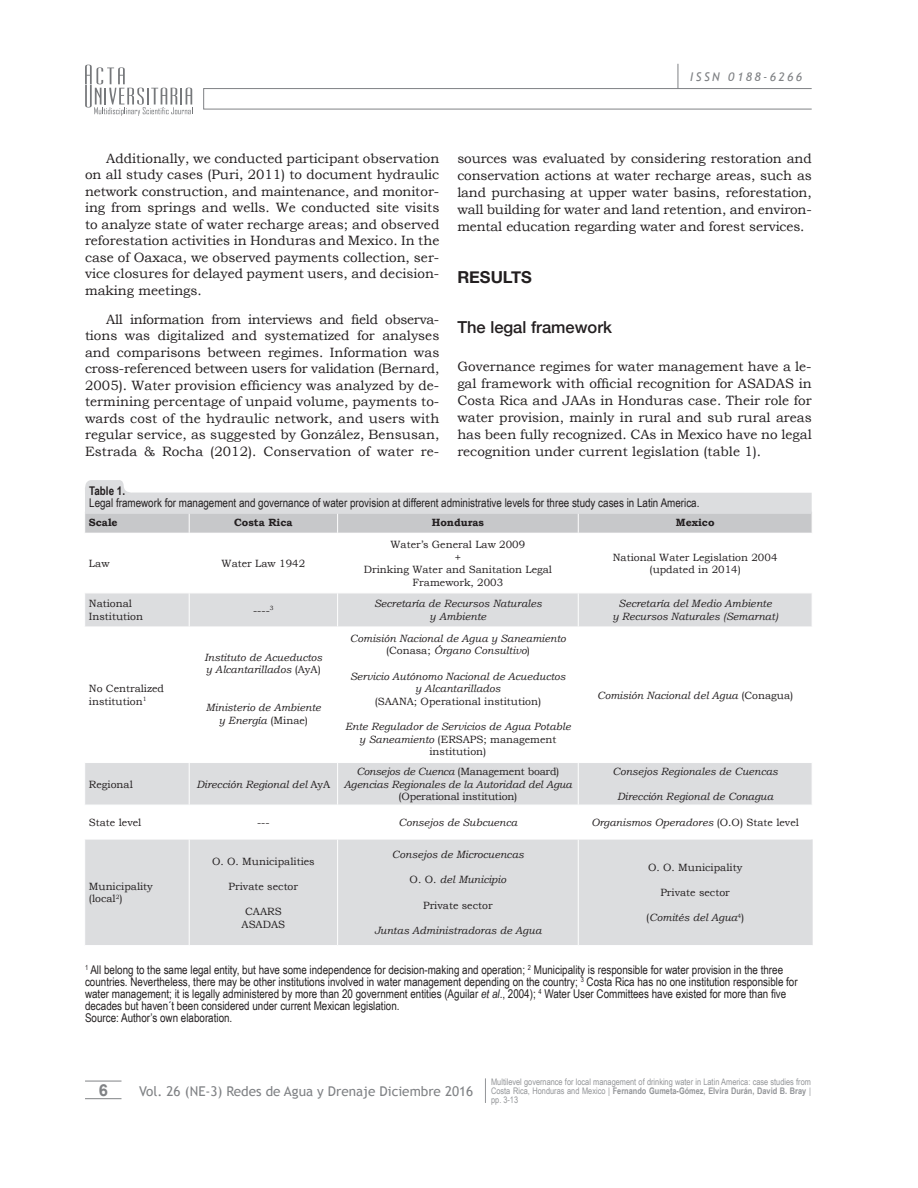
<style>
.page{position:relative;width:918px;height:1188px;background:#fff}
.page>*{position:absolute;margin:0;border:0;box-sizing:border-box;transform-origin:0 0}
.t1{font:500 16.5px "Helvetica Neue";color:#231f20}
.t2{font:700 16.5px "Helvetica Neue";color:#231f20}
.t3{font:700 16.5px "Arial";color:#808285}
.t4{font:13.5px/16.5px "Bookman Old Style";color:#231f20;text-align:justify}
.t5{font:13.5px "Trebuchet MS";color:#808285}
.t6{font:12px/12px "Arial Narrow";color:#231f20}
.t7{font:italic 12px "Trebuchet MS";letter-spacing:.2em;color:#808285}
.t8{font:700 12px "Arial Narrow";color:#231f20}
.t9{font:italic 10.5px/12.6px "Bookman Old Style";color:#231f20;text-align:center}
.t10{font:10.5px/12.6px "Bookman Old Style";color:#231f20;text-align:center}
.t11{font:700 10.5px "Bookman Old Style";color:#231f20}
.t12{font:10.5px "Bookman Old Style";letter-spacing:-.02em;color:#231f20}
.t13{font:9px/9px "Arial Narrow";color:#939598;text-align:justify}
.s1{font-style:normal}
.s2{font-style:italic}
.s3{font-weight:700}
</style>
<div class="page">
<div style="left:203px;top:88px;width:609px;height:21px;border:1px solid #808285"></div>
<svg style="left:678px;top:64px;width:1px;height:25px"></svg>
<hr style="left:85px;top:1081px;width:37px;height:1px;background:#808285">
<hr style="left:85px;top:1098px;width:37px;height:1px;background:#808285">
<svg style="left:85px;top:65px;width:108px;height:51px"></svg>
<svg style="left:485px;top:1078px;width:1px;height:25px"></svg>
<svg style="left:85px;top:594px;width:727px;height:351px;fill:#dcdddf"></svg>
<svg style="left:85px;top:628px;width:727px;height:134px"></svg>
<svg style="left:85px;top:480px;width:727px;height:53px"></svg>
<hr style="left:578px;top:839px;width:1px;height:106px;background:#fff">
<hr style="left:578px;top:839px;width:235px;height:1px;background:#fff">
<hr style="left:812px;top:839px;width:1px;height:106px;background:#dcdddf">
<hr style="left:84px;top:762px;width:105px;height:1px;background:#fff">
<hr style="left:189px;top:762px;width:149px;height:1px;background:#fff">
<hr style="left:189px;top:763px;width:1px;height:42px;background:#fff">
<hr style="left:338px;top:762px;width:240px;height:1px;background:#fff">
<hr style="left:337px;top:763px;width:1px;height:42px;background:#fff">
<hr style="left:338px;top:805px;width:240px;height:1px;background:#fff">
<hr style="left:578px;top:762px;width:235px;height:1px;background:#fff">
<hr style="left:578px;top:763px;width:1px;height:42px;background:#fff">
<hr style="left:578px;top:805px;width:235px;height:1px;background:#fff">
<hr style="left:84px;top:805px;width:105px;height:1px;background:#fff">
<hr style="left:84px;top:839px;width:105px;height:1px;background:#fff">
<hr style="left:189px;top:805px;width:149px;height:1px;background:#fff">
<hr style="left:189px;top:805px;width:1px;height:34px;background:#fff">
<hr style="left:337px;top:805px;width:1px;height:34px;background:#fff">
<hr style="left:189px;top:839px;width:149px;height:1px;background:#fff">
<hr style="left:84px;top:627px;width:105px;height:1px;background:#fff">
<hr style="left:189px;top:593px;width:1px;height:34px;background:#fff">
<hr style="left:189px;top:627px;width:149px;height:1px;background:#fff">
<hr style="left:337px;top:593px;width:1px;height:34px;background:#fff">
<hr style="left:338px;top:627px;width:240px;height:1px;background:#fff">
<hr style="left:578px;top:593px;width:1px;height:34px;background:#fff">
<hr style="left:578px;top:627px;width:235px;height:1px;background:#fff">
<hr style="left:189px;top:627px;width:1px;height:135px;background:#fff">
<hr style="left:189px;top:839px;width:1px;height:106px;background:#fff">
<hr style="left:337px;top:627px;width:1px;height:135px;background:#fff">
<hr style="left:338px;top:839px;width:240px;height:1px;background:#fff">
<hr style="left:578px;top:627px;width:1px;height:135px;background:#fff">
<hr style="left:578px;top:805px;width:1px;height:34px;background:#fff">
<hr style="left:337px;top:839px;width:1px;height:106px;background:#fff">
<hr style="left:85px;top:511px;width:727px;height:3px;background:#dcdddf">
<p class="t7" style="left:690px;top:70px;width:114px">ISSN 0188-6266</p>
<p class="t4" style="left:85px;top:150px;width:356px;text-indent:21px">Additionally, we conducted participant observation on all study cases (Puri, 2011) to document hydraulic network construction, and maintenance, and monitor&shy;ing from springs and wells. We conducted site visits to analyze state of water recharge areas; and observed reforestation activities in Honduras and Mexico. In the case of Oaxaca, we observed payments collection, ser&shy;vice closures for delayed payment users, and decision&shy;making meetings.</p>
<p class="t4" style="left:85px;top:311px;width:356px;text-indent:21px">All information from interviews and field observa&shy;tions was digitalized and systematized for analyses and comparisons between regimes. Information was cross-referenced between users for validation (Bernard, 2005). Water provision efficiency was analyzed by de&shy;termining percentage of unpaid volume, payments to&shy;wards cost of the hydraulic network, and users with regular service, as suggested by González, Bensusan, Estrada &amp; Rocha (2012). Conservation of water re-</p>
<p class="t4" style="left:457px;top:150px;width:356px;line-height:17px">sources was evaluated by considering restoration and conservation actions at water recharge areas, such as land purchasing at upper water basins, reforestation, wall building for water and land retention, and environ&shy;mental education regarding water and forest services.</p>
<p class="t2" style="left:457px;top:264px;width:76px">RESULTS</p>
<p class="t1" style="left:457px;top:313px;width:156px">The legal framework</p>
<p class="t4" style="left:457px;top:358px;width:356px;line-height:17px">Governance regimes for water management have a le&shy;gal framework with official recognition for ASADAS in Costa Rica and JAAs in Honduras case. Their role for water provision, mainly in rural and sub rural areas has been fully recognized. CAs in Mexico have no legal recognition under current legislation (table 1).</p>
<p class="t8" style="left:89px;top:482px;width:37px">Table 1.</p>
<p class="t6" style="left:89px;top:497px;width:612px">Legal framework for management and governance of water provision at different administrative levels for three study cases in Latin America.</p>
<p class="t11" style="left:89px;top:515px;width:30px">Scale</p>
<p class="t11" style="left:234px;top:515px;width:60px">Costa Rica</p>
<p class="t11" style="left:432px;top:515px;width:54px">Honduras</p>
<p class="t11" style="left:676px;top:515px;width:40px">Mexico</p>
<p class="t10" style="left:89px;top:557px;width:22px">Law</p>
<p class="t10" style="left:222px;top:557px;width:85px">Water Law 1942</p>
<p class="t10" style="left:364px;top:538px;width:190px">Water’s General Law 2009<br>+<br>Drinking Water and Sanitation Legal<br>Framework, 2003</p>
<p class="t10" style="left:613px;top:551px;width:166px">National Water Legislation 2004 (updated in 2014)</p>
<p class="t10" style="left:89px;top:598px;width:56px;text-align:left">National<br>Institution</p>
<p class="t10" style="left:253px;top:604px;width:22px">----<sup>3</sup></p>
<p class="t9" style="left:374px;top:597px;width:169px">Secretaría de Recursos Naturales y Ambiente</p>
<p class="t9" style="left:612px;top:597px;width:167px">Secretaría del Medio Ambiente<br>y Recursos Naturales (Semarnat)</p>
<p class="t10" style="left:89px;top:682px;width:77px;text-align:left">No Centralized institution<sup>1</sup></p>
<p class="t9" style="left:205px;top:651px;width:119px;text-align:left">Instituto de Acueductos y Alcantarillados <span class="s1">(AyA)</span></p>
<p class="t9" style="left:206px;top:701px;width:117px">Ministerio de Ambiente y Energía <span class="s1">(Minae)</span></p>
<p class="t10" style="left:89px;top:778px;width:45px">Regional</p>
<p class="t9" style="left:196px;top:778px;width:135px">Dirección Regional del <span class="s1">AyA</span></p>
<p class="t9" style="left:350px;top:632px;width:218px">Comisión Nacional de Agua y Saneamiento <span class="s1">(Conasa;</span> Órgano Consultivo<span class="s1">)</span></p>
<p class="t9" style="left:350px;top:670px;width:217px">Servicio Autónomo Nacional de Acueductos y Alcantarillados</p>
<p class="t10" style="left:375px;top:695px;width:168px">(SAANA; Operational institution)</p>
<p class="t9" style="left:345px;top:720px;width:227px">Ente Regulador de Servicios de Agua Potable y Saneamiento <span class="s1">(ERSAPS; management institution)</span></p>
<p class="t9" style="left:344px;top:765px;width:230px">Consejos de Cuenca <span class="s1">(Management board)<br></span>Agencias Regionales de la Autoridad del Agua</p>
<p class="t12" style="left:399px;top:790px;width:120px">(Operational institution)</p>
<p class="t9" style="left:597px;top:688px;width:198px">Comisión Nacional del Agua <span class="s1">(Conagua)</span></p>
<p class="t9" style="left:612px;top:765px;width:167px">Consejos Regionales de Cuencas</p>
<p class="t9" style="left:617px;top:790px;width:158px">Dirección Regional de Conagua</p>
<p class="t10" style="left:89px;top:816px;width:54px">State level</p>
<p class="t10" style="left:257px;top:816px;width:14px">---</p>
<p class="t9" style="left:398px;top:816px;width:120px">Consejos de Subcuenca</p>
<p class="t9" style="left:591px;top:816px;width:209px">Organismos Operadores <span class="s1">(O.O) State level</span></p>
<p class="t10" style="left:89px;top:880px;width:66px;text-align:left">Municipality (local<sup>2</sup>)</p>
<p class="t10" style="left:212px;top:855px;width:104px">O. O. Municipalities</p>
<p class="t10" style="left:229px;top:880px;width:71px">Private sector</p>
<p class="t10" style="left:242px;top:905px;width:45px">CAARS<br>ASADAS</p>
<p class="t9" style="left:392px;top:848px;width:133px">Consejos de Microcuencas</p>
<p class="t9" style="left:410px;top:873px;width:98px"><span class="s1">O. O.</span> del Municipio</p>
<p class="t10" style="left:423px;top:899px;width:71px">Private sector</p>
<p class="t9" style="left:374px;top:924px;width:169px">Juntas Administradoras de Agua</p>
<p class="t10" style="left:648px;top:861px;width:96px">O. O. Municipality</p>
<p class="t10" style="left:660px;top:886px;width:71px">Private sector</p>
<p class="t9" style="left:646px;top:911px;width:100px"><span class="s1">(</span>Comités del Agua<sup>4</sup><span class="s1">)</span></p>
<p class="t6" style="left:85px;top:963px;width:714px"><sup>1</sup> All belong to the same legal entity, but have some independence for decision-making and operation; <sup>2</sup> Municipality is responsible for water provision in the three countries. Nevertheless, there may be other institutions involved in water management depending on the country; <sup>3</sup> Costa Rica has no one institution responsible for water management; it is legally administered by more than 20 government entities (Aguilar <span class="s2">et al</span>., 2004); <sup>4</sup> Water User Committees have existed for more than five decades but haven´t been considered under current Mexican legislation.<br>Source: Author’s own elaboration.</p>
<p class="t3" style="left:99px;top:1079px;width:11px">6</p>
<p class="t13" style="left:491px;top:1077px;width:321px">Multilevel governance for local management of drinking water in Latin America: case studies from Costa Rica, Honduras and Mexico | <span class="s3">Fernando Gumeta-Gómez, Elvira Durán, David B. Bray</span> | pp. 3-13</p>
<p class="t5" style="left:139px;top:1083px;width:336px">Vol. 26 (NE-3) Redes de Agua y Drenaje Diciembre 2016</p>
</div>
